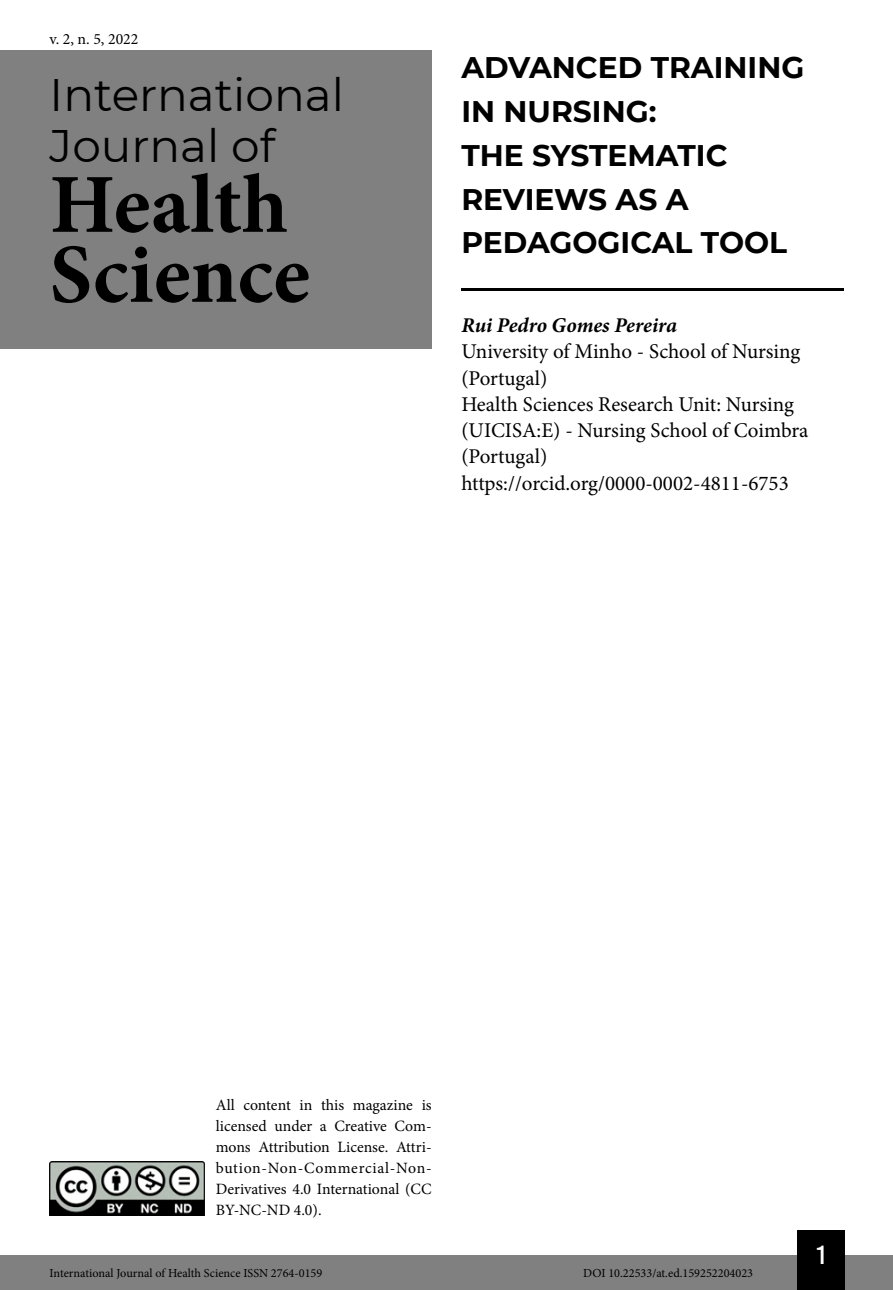
<style>
.page{position:relative;width:893px;height:1290px;background:#fff}
.page>*{position:absolute;margin:0;border:0;box-sizing:border-box;transform-origin:0 0}
.t1{font:700 84px/70px "Minion Pro";color:#000}
.t2{font:45.5px/50.8px "Montserrat";color:#000}
.Título_Artigo{font:700 29.75px/43.8px "Montserrat";color:#000}
.t3{font:26.25px "Bebas Kai";color:#fff}
.Infos_autor{font:21px/26.2px "Minion Pro";color:#000}
.Autor{font:italic 700 21px "Minion Pro";letter-spacing:-.005em;color:#000}
.t4{font:15.75px/21px "Minion Pro";color:#000;text-align:justify}
.t5{font:12.25px "Minion Pro";color:#000}
</style>
<div class="page">
<div style="left:0;top:1255px;width:893px;height:35px;background:#808080"></div>
<div style="left:797px;top:1230px;width:48px;height:60px;background:#000"></div>
<img style="left:50px;top:1161px;width:154px;height:54px">
<div style="left:0;top:50px;width:432px;height:298px;background:#808080"></div>
<hr style="left:461px;top:288px;width:382px;height:2px;background:#000">
<p class="t4" style="left:50px;top:28px;width:90px">v. 2, n. 5, 2022</p>
<h2 class="t2" style="left:50px;top:68px;width:296px">International<br>Journal of</h2>
<h1 class="t1" style="left:50px;top:169px;width:262px">Health<br>Science</h1>
<p class="Título_Artigo" style="left:461px;top:44px;width:344px">ADVANCED TRAINING<br>IN NURSING:</p>
<p class="Título_Artigo" style="left:461px;top:132px;width:327px">THE SYSTEMATIC<br>REVIEWS AS A<br>PEDAGOGICAL TOOL</p>
<p class="Autor" style="left:461px;top:310px;width:217px">Rui Pedro Gomes Pereira</p>
<p class="Infos_autor" style="left:461px;top:339px;width:340px">University of Minho - School of Nursing (Portugal)</p>
<p class="Infos_autor" style="left:461px;top:391px;width:349px">Health Sciences Research Unit: Nursing (UICISA:E) - Nursing School of Coimbra (Portugal)</p>
<p class="Infos_autor" style="left:461px;top:470px;width:329px">https://orcid.org/0000-0002-4811-6753</p>
<p class="t4" style="left:216px;top:1095px;width:217px">All content in this magazine is licensed under a Creative Com&shy;mons Attribution License. Attri&shy;bution-Non-Commercial-Non-Derivatives 4.0 International (CC BY-NC-ND 4.0).</p>
<p class="t5" style="left:50px;top:1265px;width:274px">International Journal of Health Science ISSN 2764-0159</p>
<p class="t5" style="left:583px;top:1265px;width:171px">DOI 10.22533/at.ed.159252204023</p>
<h3 class="t3" style="left:817px;top:1241px;width:10px">1</h3>
</div>
